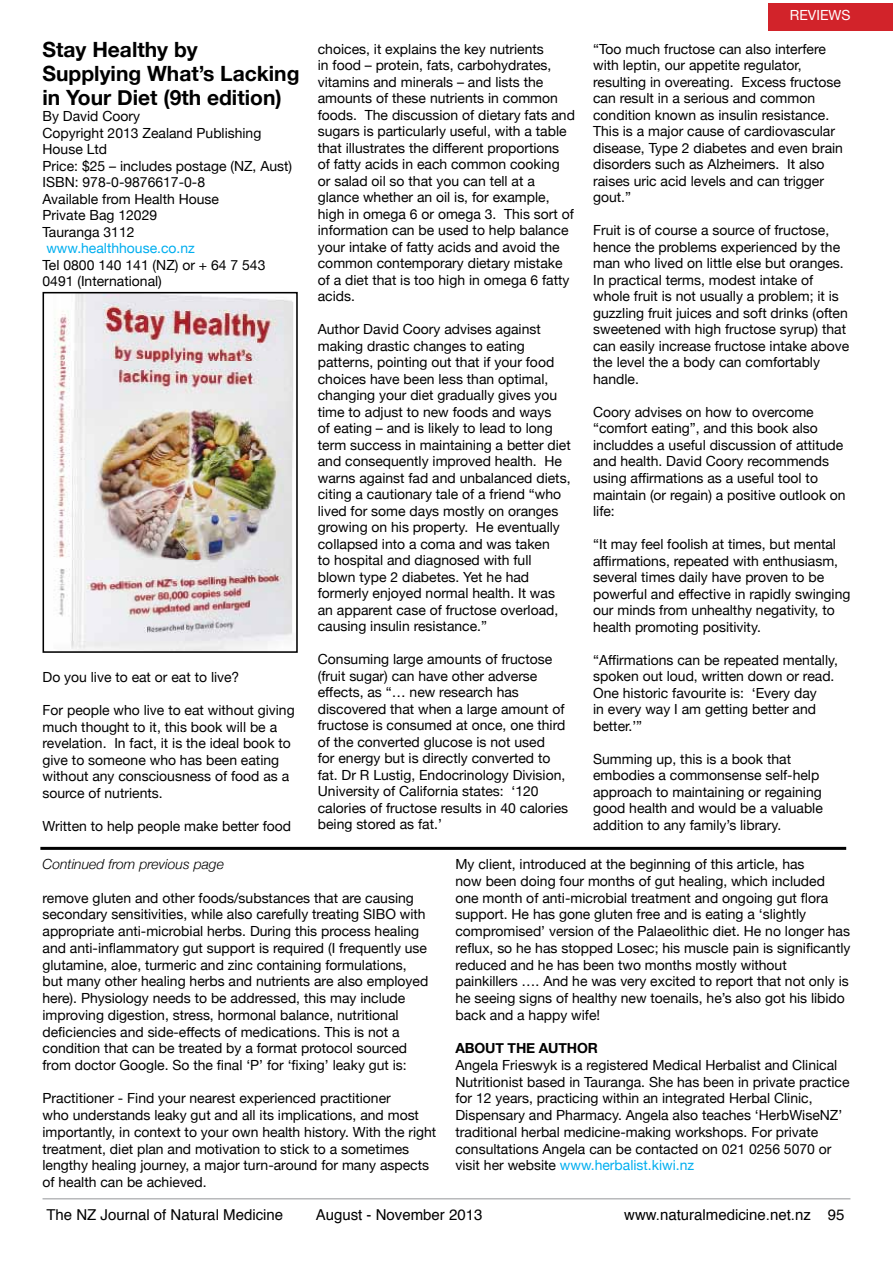
<style>
.page{position:relative;width:893px;height:1263px;background:#fff}
.page>*{position:absolute;margin:0;border:0;box-sizing:border-box;transform-origin:0 0}
.t1{font:700 21px/24px "Helvetica Neue";color:#000}
.t2{font:15px "Helvetica";color:#000}
.t3{font:13.95px/16.5px "Helvetica Neue";color:#000}
.t4{font:italic 300 13.95px "Helvetica Neue";color:#000}
.t5{font:13.95px "Helvetica Neue";color:#00aeef}
.t6{font:700 13.95px "Helvetica Neue";letter-spacing:-.01em;color:#000}
.t7{font:13.95px "Helvetica Neue";color:#fff}
.s1{color:#00aeef}
</style>
<div class="page">
<hr style="left:43px;top:1198px;width:807px;height:1px;background:#939598">
<hr style="left:40px;top:847px;width:806px;height:3px;background:#000">
<div style="left:769px;top:3px;width:124px;height:28px;background:#d2232a"></div>
<img style="left:53px;top:295px;width:240px;height:355px">
<div style="left:43px;top:292px;width:255px;height:361px;border:2px solid #000"></div>
<h1 class="t1" style="left:43px;top:36px;width:259px">Stay Healthy by<br>Supplying What’s Lacking in Your Diet (9th edition)</h1>
<p class="t3" style="left:43px;top:107px;width:251px">By David Coory<br>Copyright 2013 Zealand Publishing<br>House Ltd<br>Price: $25 – includes postage (NZ, Aust)<br>ISBN: 978-0-9876617-0-8<br>Available from Health House<br>Private Bag 12029<br>Tauranga 3112</p>
<p class="t5" style="left:46px;top:236px;width:150px">www.healthhouse.co.nz</p>
<p class="t3" style="left:43px;top:256px;width:224px">Tel 0800 140 141 (NZ) or + 64 7 543<br>0491 (International)</p>
<p class="t3" style="left:43px;top:668px;width:198px">Do you live to eat or eat to live?</p>
<p class="t3" style="left:43px;top:701px;width:254px">For people who live to eat without giving much thought to it, this book will be a revelation. In fact, it is the ideal book to give to someone who has been eating without any consciousness of food as a source of nutrients.</p>
<p class="t3" style="left:43px;top:817px;width:250px">Written to help people make better food</p>
<p class="t3" style="left:318px;top:40px;width:259px">choices, it explains the key nutrients<br>in food – protein, fats, carbohydrates, vitamins and minerals – and lists the amounts of these nutrients in common foods. The discussion of dietary fats and sugars is particularly useful, with a table that illustrates the different proportions<br>of fatty acids in each common cooking or salad oil so that you can tell at a glance whether an oil is, for example, high in omega 6 or omega 3. This sort of information can be used to help balance your intake of fatty acids and avoid the common contemporary dietary mistake of a diet that is too high in omega 6 fatty acids.</p>
<p class="t3" style="left:318px;top:320px;width:254px">Author David Coory advises against making drastic changes to eating patterns, pointing out that if your food choices have been less than optimal, changing your diet gradually gives you time to adjust to new foods and ways<br>of eating – and is likely to lead to long term success in maintaining a better diet and consequently improved health. He warns against fad and unbalanced diets, citing a cautionary tale of a friend “who lived for some days mostly on oranges growing on his property. He eventually collapsed into a coma and was taken<br>to hospital and diagnosed with full blown type 2 diabetes. Yet he had formerly enjoyed normal health. It was an apparent case of fructose overload, causing insulin resistance.”</p>
<p class="t3" style="left:318px;top:650px;width:252px">Consuming large amounts of fructose (fruit sugar) can have other adverse effects, as “… new research has discovered that when a large amount of fructose is consumed at once, one third of the converted glucose is not used<br>for energy but is directly converted to fat. Dr R Lustig, Endocrinology Division, University of California states: ‘120 calories of fructose results in 40 calories being stored as fat.’</p>
<p class="t7" style="left:790px;top:3px;width:62px">REVIEWS</p>
<p class="t3" style="left:593px;top:40px;width:251px">“Too much fructose can also interfere with leptin, our appetite regulator, resulting in overeating. Excess fructose can result in a serious and common condition known as insulin resistance.<br>This is a major cause of cardiovascular disease, Type 2 diabetes and even brain disorders such as Alzheimers. It also raises uric acid levels and can trigger gout.”</p>
<p class="t3" style="left:593px;top:221px;width:258px">Fruit is of course a source of fructose, hence the problems experienced by the man who lived on little else but oranges.<br>In practical terms, modest intake of whole fruit is not usually a problem; it is guzzling fruit juices and soft drinks (often sweetened with high fructose syrup) that can easily increase fructose intake above the level the a body can comfortably handle.</p>
<p class="t3" style="left:593px;top:403px;width:254px">Coory advises on how to overcome “comfort eating”, and this book also includdes a useful discussion of attitude and health. David Coory recommends using affirmations as a useful tool to maintain (or regain) a positive outlook on life:</p>
<p class="t3" style="left:593px;top:535px;width:259px">“It may feel foolish at times, but mental affirmations, repeated with enthusiasm, several times daily have proven to be powerful and effective in rapidly swinging our minds from unhealthy negativity, to health promoting positivity.</p>
<p class="t3" style="left:593px;top:650px;width:246px">“Affirmations can be repeated mentally, spoken out loud, written down or read.<br>One historic favourite is: ‘Every day<br>in every way I am getting better and better.’”</p>
<p class="t3" style="left:593px;top:749px;width:231px">Summing up, this is a book that embodies a commonsense self-help approach to maintaining or regaining good health and would be a valuable addition to any family’s library.</p>
<p class="t4" style="left:43px;top:853px;width:183px">Continued from previous page</p>
<p class="t3" style="left:43px;top:888px;width:387px">remove gluten and other foods/substances that are causing secondary sensitivities, while also carefully treating SIBO with appropriate anti-microbial herbs. During this process healing and anti-inflammatory gut support is required (I frequently use glutamine, aloe, turmeric and zinc containing formulations, but many other healing herbs and nutrients are also employed here). Physiology needs to be addressed, this may include improving digestion, stress, hormonal balance, nutritional deficiencies and side-effects of medications. This is not a condition that can be treated by a format protocol sourced from doctor Google. So the final ‘P’ for ‘fixing’ leaky gut is:</p>
<p class="t3" style="left:43px;top:1089px;width:395px">Practitioner - Find your nearest experienced practitioner<br>who understands leaky gut and all its implications, and most importantly, in context to your own health history. With the right treatment, diet plan and motivation to stick to a sometimes lengthy healing journey, a major turn-around for many aspects of health can be achieved.</p>
<p class="t3" style="left:455px;top:855px;width:396px">My client, introduced at the beginning of this article, has<br>now been doing four months of gut healing, which included one month of anti-microbial treatment and ongoing gut flora support. He has gone gluten free and is eating a ‘slightly compromised’ version of the Palaeolithic diet. He no longer has reflux, so he has stopped Losec; his muscle pain is significantly reduced and he has been two months mostly without painkillers …. And he was very excited to report that not only is he seeing signs of healthy new toenails, he’s also got his libido back and a happy wife!</p>
<p class="t6" style="left:455px;top:1036px;width:144px">ABOUT THE AUTHOR</p>
<p class="t3" style="left:455px;top:1056px;width:396px">Angela Frieswyk is a registered Medical Herbalist and Clinical Nutritionist based in Tauranga. She has been in private practice for 12 years, practicing within an integrated Herbal Clinic, Dispensary and Pharmacy. Angela also teaches ‘HerbWiseNZ’ traditional herbal medicine-making workshops. For private consultations Angela can be contacted on 021 0256 5070 or visit her website <span class="s1">www.herbalist.kiwi.nz</span></p>
<p class="t2" style="left:46px;top:1203px;width:238px">The NZ Journal of Natural Medicine</p>
<p class="t2" style="left:316px;top:1203px;width:168px">August - November 2013</p>
<p class="t2" style="left:624px;top:1203px;width:222px">www.naturalmedicine.net.nz 95</p>
</div>
